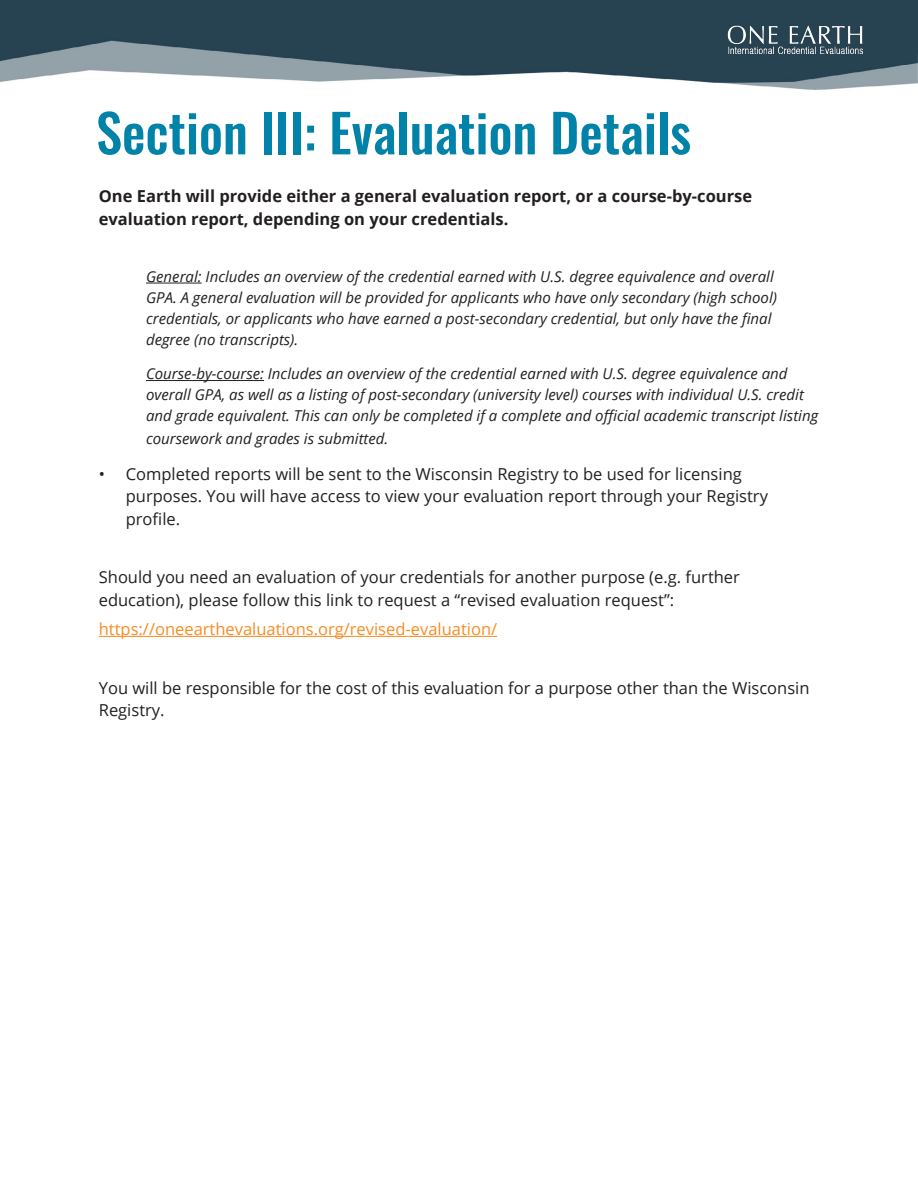
<style>
.page{position:relative;width:918px;height:1188px;background:#fff}
.page>*{position:absolute;margin:0;border:0;box-sizing:border-box;transform-origin:0 0}
.t1{font:500 52.5px "Oswald";color:#0082a9}
.t2{font:16.5px/22.5px "Open Sans";color:#231f20}
.t3{font:700 16.5px/22.5px "Open Sans";color:#231f20}
.t4{font:16.5px "Open Sans";color:#f78c21}
.t5{font:italic 15px/21px "Open Sans";color:#231f20}
</style>
<div class="page">
<img style="left:0;top:0;width:918px;height:90px">
<hr style="left:146px;top:283px;width:56px;height:1px;background:#231f20">
<hr style="left:146px;top:380px;width:118px;height:1px;background:#231f20">
<hr style="left:99px;top:636px;width:398px;height:1px;background:#f78c21">
<img style="left:727px;top:26px;width:137px;height:28px">
<h1 class="t1" style="left:96px;top:86px;width:597px">Section III: Evaluation Details</h1>
<p class="t3" style="left:99px;top:185px;width:655px">One Earth will provide either a general evaluation report, or a course-by-course evaluation report, depending on your credentials.</p>
<p class="t5" style="left:146px;top:266px;width:633px">General: Includes an overview of the credential earned with U.S. degree equivalence and overall GPA. A general evaluation will be provided for applicants who have only secondary (high school) credentials, or applicants who have earned a post-secondary credential, but only have the final degree (no transcripts).</p>
<p class="t5" style="left:146px;top:363px;width:674px">Course-by-course: Includes an overview of the credential earned with U.S. degree equivalence and overall GPA, as well as a listing of post-secondary (university level) courses with individual U.S. credit and grade equivalent. This can only be completed if a complete and official academic transcript listing</p>
<p class="t5" style="left:146px;top:428px;width:244px">coursework and grades is submitted.</p>
<p class="t2" style="left:126px;top:462px;width:644px;text-indent:-27px">• Completed reports will be sent to the Wisconsin Registry to be used for licensing purposes. You will have access to view your evaluation report through your Registry profile.</p>
<p class="t2" style="left:99px;top:566px;width:643px">Should you need an evaluation of your credentials for another purpose (e.g. further education), please follow this link to request a “revised evaluation request”:</p>
<p class="t4" style="left:99px;top:618px;width:400px">https://oneearthevaluations.org/revised-evaluation/</p>
<p class="t2" style="left:99px;top:676px;width:712px">You will be responsible for the cost of this evaluation for a purpose other than the Wisconsin<br>Registry.</p>
</div>
